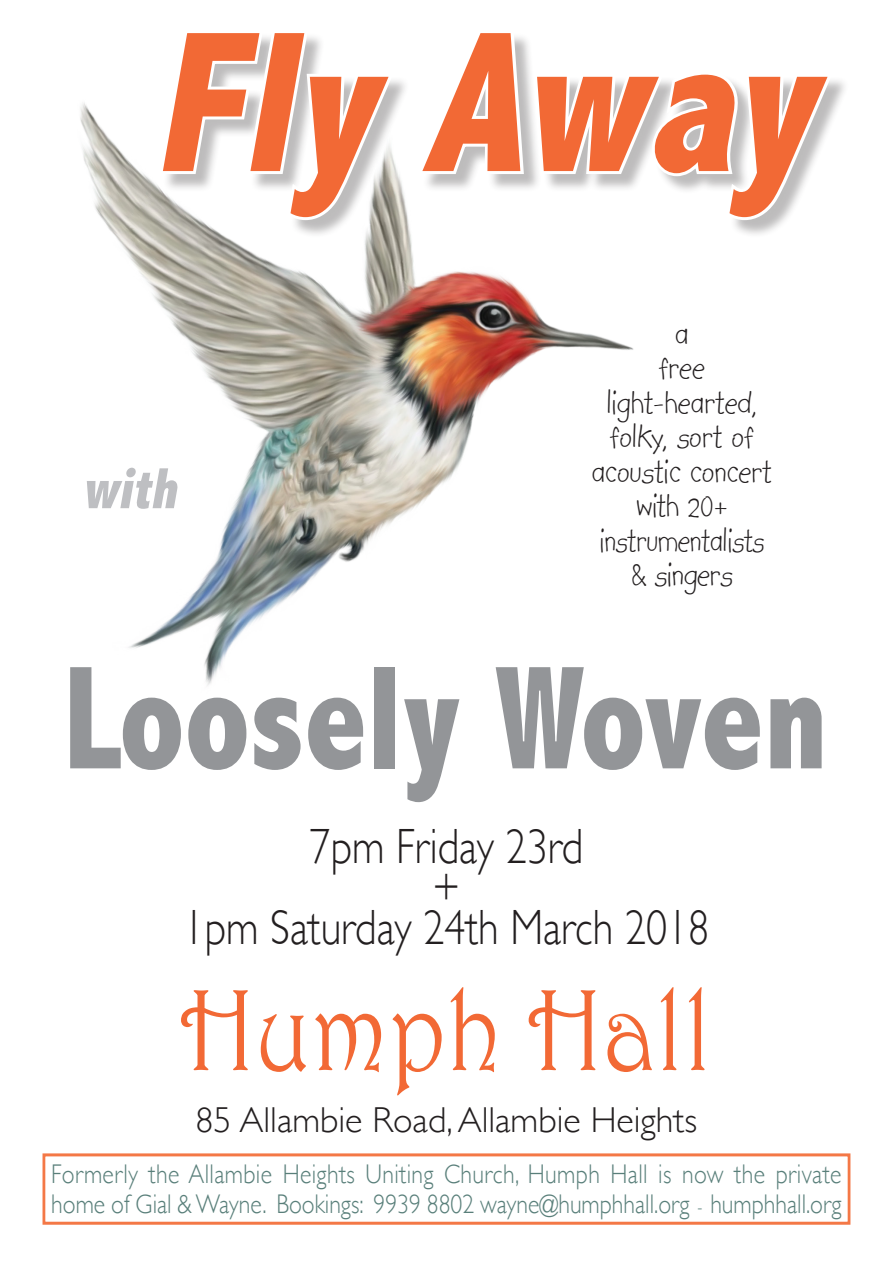
<style>
.page{position:relative;width:893px;height:1263px;background:#fff}
.page>*{position:absolute;margin:0;border:0;box-sizing:border-box;transform-origin:0 0}
.t1{font:italic 800 condensed 202.5px "Abadi";color:#f26935;scale:.94 1}
.t2{font:800 condensed 148.5px "Abadi";color:#939598;scale:.9 1}
.t3{font:117px "Harrington";color:#f26935;scale:.88 1}
.t4{font:italic 800 condensed 58.5px "Abadi";color:#bebfc2;scale:.95 1}
.t5{font:300 49.5px "Gill Sans";color:#231f20;scale:.85 1}
.t6{font:36px/34.5px "Kidprint";color:#231f20;text-align:center;scale:.93 1}
.t7{font:300 36px "Gill Sans";color:#231f20}
.t8{font:300 27px/30px "Gill Sans";letter-spacing:.015em;color:#597f7a;scale:.88 1}
.s1{font-size:18px}
</style>
<div class="page">
<img style="left:80px;top:103px;width:554px;height:554px">
<div style="left:163px;top:33px;width:687px;height:205px;background:#231f20;opacity:.3"></div>
<svg style="left:156px;top:33px;width:242px;height:190px"></svg>
<svg style="left:415px;top:33px;width:422px;height:190px"></svg>
<div style="left:42px;top:1153px;width:808px;height:72px;border:3px solid #f47846"></div>
<p class="t1" style="left:153px;top:-14px;width:702px">Fly Away</p>
<p class="t4" style="left:82px;top:455px;width:113px">with</p>
<p class="t6" style="left:675px;top:316px;width:16px">a</p>
<p class="t6" style="left:606px;top:351px;width:164px">free light-hearted, folky, sort of</p>
<p class="t6" style="left:592px;top:454px;width:195px">acoustic concert with 20+ instrumentalists</p>
<p class="t6" style="left:631px;top:558px;width:111px">&amp; singers</p>
<p class="t2" style="left:64px;top:633px;width:851px">Loosely Woven</p>
<p class="t5" style="left:310px;top:808px;width:323px">7pm Friday 23rd</p>
<p class="t5" style="left:433px;top:849px;width:34px">+</p>
<p class="t5" style="left:184px;top:889px;width:620px">1pm Saturday 24th March 2018</p>
<p class="t3" style="left:180px;top:959px;width:606px">Humph Hall</p>
<p class="t7" style="left:196px;top:1091px;width:503px">85 Allambie Road, Allambie Heights</p>
<p class="t8" style="left:51px;top:1158px;width:900px">Formerly the Allambie Heights Uniting Church, Humph Hall is now the private home of Gial &amp; Wayne. Bookings: 9939 8802 wayne@humphhall.org <span class="s1">-</span> humphhall.org</p>
</div>
